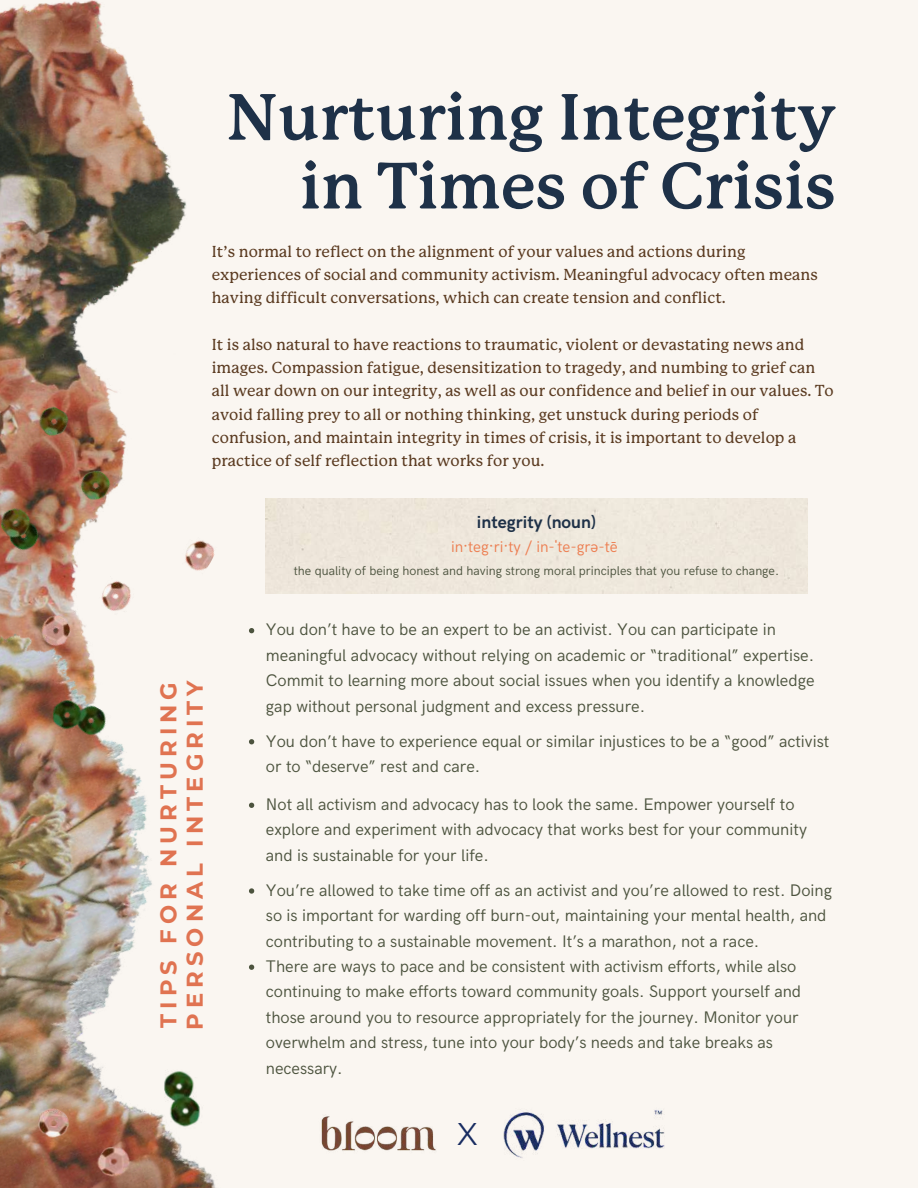
<style>
.page{position:relative;width:918px;height:1188px;background:#faf6f1}
.page>*{position:absolute;margin:0;border:0;box-sizing:border-box;transform-origin:0 0}
.t1{font:700 63.9px/68.8px "P22 Mackinac";color:#1e3148;text-align:right}
.t2{font:31.35px "Montserrat";color:#182c61}
.t3{font:700 22.65px/26.4px "Montserrat";letter-spacing:.225em;color:#e07351}
.t4{font:700 17.55px "HK Grotesk";color:#1e3148}
.t5{font:16.8px/25.3px "HK Grotesk";color:#4c533e}
.t6{font:500 15.6px/23.2px "P22 Mackinac Pro";letter-spacing:.005em;color:#5b3b21}
.t7{font:15.6px "HK Grotesk";color:#ed7e51}
.t8{font:12.75px "HK Grotesk";color:#4c533e}
.s1{font-family:"Noto Sans"}
</style>
<div class="page">
<img style="left:321px;top:1116px;width:115px;height:35px">
<img style="left:503px;top:1110px;width:162px;height:48px">
<img style="left:0;top:0;width:186px;height:372px">
<img style="left:0;top:628px;width:255px;height:422px">
<img style="left:0;top:1050px;width:216px;height:138px">
<img style="left:0;top:372px;width:240px;height:400px">
<h1 class="t1" style="left:227px;top:86px;width:611px">Nurturing Integrity in Times of Crisis</h1>
<p class="t6" style="left:212px;top:240px;width:607px">It’s normal to reflect on the alignment of your values and actions during experiences of social and community activism. Meaningful advocacy often means having difficult conversations, which can create tension and conflict.</p>
<p class="t6" style="left:212px;top:333px;width:623px">It is also natural to have reactions to traumatic, violent or devastating news and images. Compassion fatigue, desensitization to tragedy, and numbing to grief can all wear down on our integrity, as well as our confidence and belief in our values. To avoid falling prey to all or nothing thinking, get unstuck during periods of confusion, and maintain integrity in times of crisis, it is important to develop a practice of self reflection that works for you.</p>
<p class="t4" style="left:477px;top:512px;width:121px">integrity (noun)</p>
<p class="t7" style="left:451px;top:538px;width:168px">in·teg·ri·ty / in-<span class="s1">ˈ</span>te-grə-tē</p>
<p class="t8" style="left:294px;top:563px;width:487px">the quality of being honest and having strong moral principles that you refuse to change.</p>
<h3 class="t3" style="left:155px;top:1030px;width:352px;rotate:-90deg">TIPS FOR NURTURING<br>PERSONAL INTEGRITY</h3>
<p class="t5" style="left:266px;top:618px;width:550px">You don’t have to be an expert to be an activist. You can participate in meaningful advocacy without relying on academic or “traditional” expertise.<br>Commit to learning more about social issues when you identify a knowledge gap without personal judgment and excess pressure.</p>
<p class="t5" style="left:266px;top:729px;width:565px">You don’t have to experience equal or similar injustices to be a “good” activist or to “deserve” rest and care.</p>
<p class="t5" style="left:266px;top:792px;width:543px">Not all activism and advocacy has to look the same. Empower yourself to explore and experiment with advocacy that works best for your community and is sustainable for your life.</p>
<p class="t5" style="left:266px;top:878px;width:568px">You’re allowed to take time off as an activist and you’re allowed to rest. Doing so is important for warding off burn-out, maintaining your mental health, and contributing to a sustainable movement. It’s a marathon, not a race.<br>There are ways to pace and be consistent with activism efforts, while also continuing to make efforts toward community goals. Support yourself and those around you to resource appropriately for the journey. Monitor your overwhelm and stress, tune into your body’s needs and take breaks as necessary.</p>
<h2 class="t2" style="left:457px;top:1115px;width:22px">X</h2>
</div>
